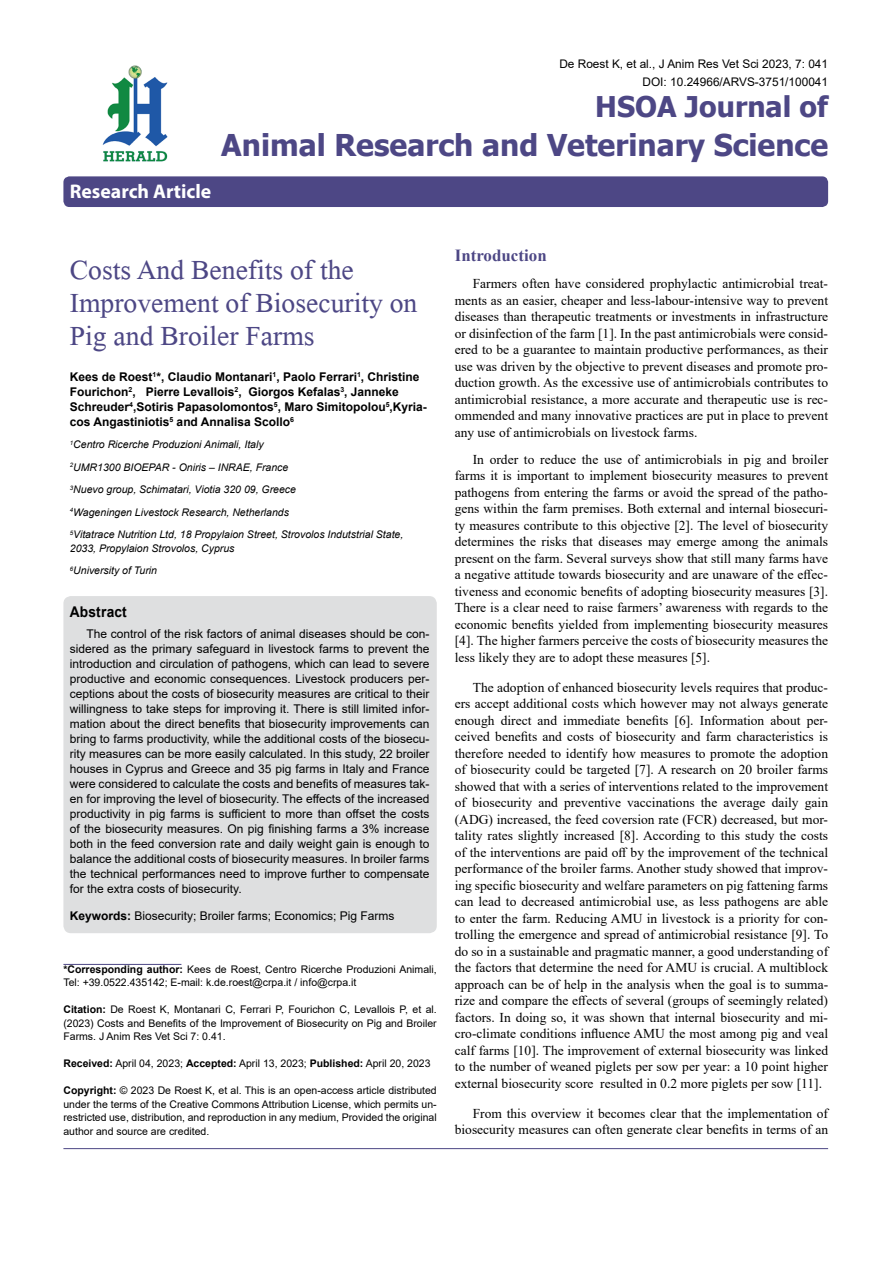
<style>
.page{position:relative;width:893px;height:1263px;background:#fff}
.page>*{position:absolute;margin:0;border:0;box-sizing:border-box;transform-origin:0 0}
.t1{font:41.25px/33px "Microsoft Himalaya";color:#4d4785}
.t2{font:700 30px "Tahoma";color:#4d4785}
.t3{font:700 28.5px "Tahoma";color:#4d4785}
.t4{font:700 19.8px "Myriad Hebrew";color:#fff}
.t5{font:700 16.95px "Times New Roman";color:#4d4785}
.t6{font:700 14.85px "Arial";letter-spacing:.015em;color:#000;scale:.93 1}
.t7{font:13.5px/16.5px "Times New Roman";color:#000;text-align:justify}
.t8{font:12px/15px "Arial";color:#000;text-align:justify}
.t9{font:700 12px/15px "Arial";color:#000}
.t10{font:11.85px/18px "Arial";color:#000;text-align:right}
.t11{font:10.5px/13.5px "Arial";color:#000;text-align:justify}
.t12{font:italic 10.5px/22.5px "Arial";color:#000}
.s1{font-weight:700}
</style>
<div class="page">
<div style="left:63px;top:176px;width:765px;height:31px;background:#4d4785;border-radius:6px"></div>
<hr style="left:63px;top:964px;width:118px;height:1px;background:#4d4785">
<img style="left:102px;top:65px;width:66px;height:97px">
<hr style="left:63px;top:1148px;width:765px;height:1px;background:#4d4785">
<div style="left:63px;top:596px;width:374px;height:337px;background:#dedfe0;border-radius:8px"></div>
<h3 class="t4" style="left:70px;top:180px;width:143px">Research Article</h3>
<p class="t10" style="left:559px;top:55px;width:270px">De Roest K, et al., J Anim Res Vet Sci 2023, 7: 041<br>DOI: 10.24966/ARVS-3751/100041</p>
<h3 class="t3" style="left:595px;top:87px;width:234px">HSOA Journal of</h3>
<h2 class="t2" style="left:221px;top:124px;width:608px">Animal Research and Veterinary Science</h2>
<h1 class="t1" style="left:70px;top:248px;width:349px">Costs And Benefits of the<br>Improvement of Biosecurity on<br>Pig and Broiler Farms</h1>
<p class="t9" style="left:70px;top:369px;width:359px">Kees de Roest<sup>1</sup>*, Claudio Montanari<sup>1</sup>, Paolo Ferrari<sup>1</sup>, Christine Fourichon<sup>2</sup>, Pierre Levallois<sup>2</sup>, Giorgos Kefalas<sup>3</sup>, Janneke Schreuder<sup>4</sup>,Sotiris Papasolomontos<sup>5</sup>, Maro Simitopolou<sup>5</sup>,Kyria&shy;cos Angastiniotis<sup>5</sup> and Annalisa Scollo<sup>6</sup></p>
<p class="t12" style="left:70px;top:433px;width:335px"><sup>1</sup>Centro Ricerche Produzioni Animali, Italy<br><sup>2</sup>UMR1300 BIOEPAR - Oniris – INRAE, France<br><sup>3</sup>Nuevo group, Schimatari, Viotia 320 09, Greece<br><sup>4</sup>Wageningen Livestock Research, Netherlands<br><sup>5</sup>Vitatrace Nutrition Ltd, 18 Propylaion Street, Strovolos Indutstrial State,</p>
<p class="t12" style="left:70px;top:537px;width:166px">2033, Propylaion Strovolos, Cyprus<br><sup>6</sup>University of Turin</p>
<p class="t6" style="left:70px;top:601px;width:63px">Abstract</p>
<p class="t8" style="left:70px;top:626px;width:361px;text-indent:16px">The control of the risk factors of animal diseases should be con&shy;sidered as the primary safeguard in livestock farms to prevent the introduction and circulation of pathogens, which can lead to severe productive and economic consequences. Livestock producers per&shy;ceptions about the costs of biosecurity measures are critical to their willingness to take steps for improving it. There is still limited infor&shy;mation about the direct benefits that biosecurity improvements can bring to farms productivity, while the additional costs of the biosecu&shy;rity measures can be more easily calculated. In this study, 22 broiler houses in Cyprus and Greece and 35 pig farms in Italy and France were considered to calculate the costs and benefits of measures tak&shy;en for improving the level of biosecurity. The effects of the increased productivity in pig farms is sufficient to more than offset the costs of the biosecurity measures. On pig finishing farms a 3% increase both in the feed conversion rate and daily weight gain is enough to balance the additional costs of biosecurity measures. In broiler farms the technical performances need to improve further to compensate for the extra costs of biosecurity.</p>
<p class="t8" style="left:70px;top:908px;width:326px"><span class="s1">Keywords:</span> Biosecurity; Broiler farms; Economics; Pig Farms</p>
<p class="t11" style="left:63px;top:962px;width:375px"><span class="s1">*Corresponding author:</span> Kees de Roest, Centro Ricerche Produzioni Animali,<br>Tel: +39.0522.435142; E-mail: k.de.roest@crpa.it / info@crpa.it</p>
<p class="t11" style="left:63px;top:1002px;width:375px"><span class="s1">Citation:</span> De Roest K, Montanari C, Ferrari P, Fourichon C, Levallois P, et al. (2023) Costs and Benefits of the Improvement of Biosecurity on Pig and Broiler Farms. J Anim Res Vet Sci 7: 0.41.</p>
<p class="t11" style="left:63px;top:1056px;width:369px"><span class="s1">Received:</span> April 04, 2023; <span class="s1">Accepted:</span> April 13, 2023; <span class="s1">Published:</span> April 20, 2023</p>
<p class="t11" style="left:63px;top:1083px;width:375px"><span class="s1">Copyright:</span> © 2023 De Roest K, et al. This is an open-access article distributed under the terms of the Creative Commons Attribution License, which permits un&shy;restricted use, distribution, and reproduction in any medium, Provided the original author and source are credited.</p>
<p class="t5" style="left:455px;top:243px;width:93px">Introduction</p>
<p class="t7" style="left:455px;top:275px;width:375px;text-indent:18px">Farmers often have considered prophylactic antimicrobial treat&shy;ments as an easier, cheaper and less-labour-intensive way to prevent diseases than therapeutic treatments or investments in infrastructure or disinfection of the farm [1]. In the past antimicrobials were consid&shy;ered to be a guarantee to maintain productive performances, as their use was driven by the objective to prevent diseases and promote pro&shy;duction growth. As the excessive use of antimicrobials contributes to antimicrobial resistance, a more accurate and therapeutic use is rec&shy;ommended and many innovative practices are put in place to prevent any use of antimicrobials on livestock farms.</p>
<p class="t7" style="left:455px;top:451px;width:375px;text-indent:18px">In order to reduce the use of antimicrobials in pig and broiler farms it is important to implement biosecurity measures to prevent pathogens from entering the farms or avoid the spread of the patho&shy;gens within the farm premises. Both external and internal biosecuri&shy;ty measures contribute to this objective [2]. The level of biosecurity determines the risks that diseases may emerge among the animals present on the farm. Several surveys show that still many farms have a negative attitude towards biosecurity and are unaware of the effec&shy;tiveness and economic benefits of adopting biosecurity measures [3].<br>There is a clear need to raise farmers’ awareness with regards to the economic benefits yielded from implementing biosecurity measures [4]. The higher farmers perceive the costs of biosecurity measures the less likely they are to adopt these measures [5].</p>
<p class="t7" style="left:455px;top:679px;width:375px;text-indent:18px">The adoption of enhanced biosecurity levels requires that produc&shy;ers accept additional costs which however may not always generate enough direct and immediate benefits [6]. Information about per&shy;ceived benefits and costs of biosecurity and farm characteristics is therefore needed to identify how measures to promote the adoption of biosecurity could be targeted [7]. A research on 20 broiler farms showed that with a series of interventions related to the improvement of biosecurity and preventive vaccinations the average daily gain (ADG) increased, the feed coversion rate (FCR) decreased, but mor&shy;tality rates slightly increased [8]. According to this study the costs of the interventions are paid off by the improvement of the technical performance of the broiler farms. Another study showed that improv&shy;ing specific biosecurity and welfare parameters on pig fattening farms can lead to decreased antimicrobial use, as less pathogens are able to enter the farm. Reducing AMU in livestock is a priority for con&shy;trolling the emergence and spread of antimicrobial resistance [9]. To do so in a sustainable and pragmatic manner, a good understanding of the factors that determine the need for AMU is crucial. A multiblock approach can be of help in the analysis when the goal is to summa&shy;rize and compare the effects of several (groups of seemingly related) factors. In doing so, it was shown that internal biosecurity and mi&shy;cro-climate conditions influence AMU the most among pig and veal calf farms [10]. The improvement of external biosecurity was linked to the number of weaned piglets per sow per year: a 10 point higher external biosecurity score resulted in 0.2 more piglets per sow [11].</p>
<p class="t7" style="left:455px;top:1105px;width:375px;text-align:right">From this overview it becomes clear that the implementation of biosecurity measures can often generate clear benefits in terms of an</p>
</div>
